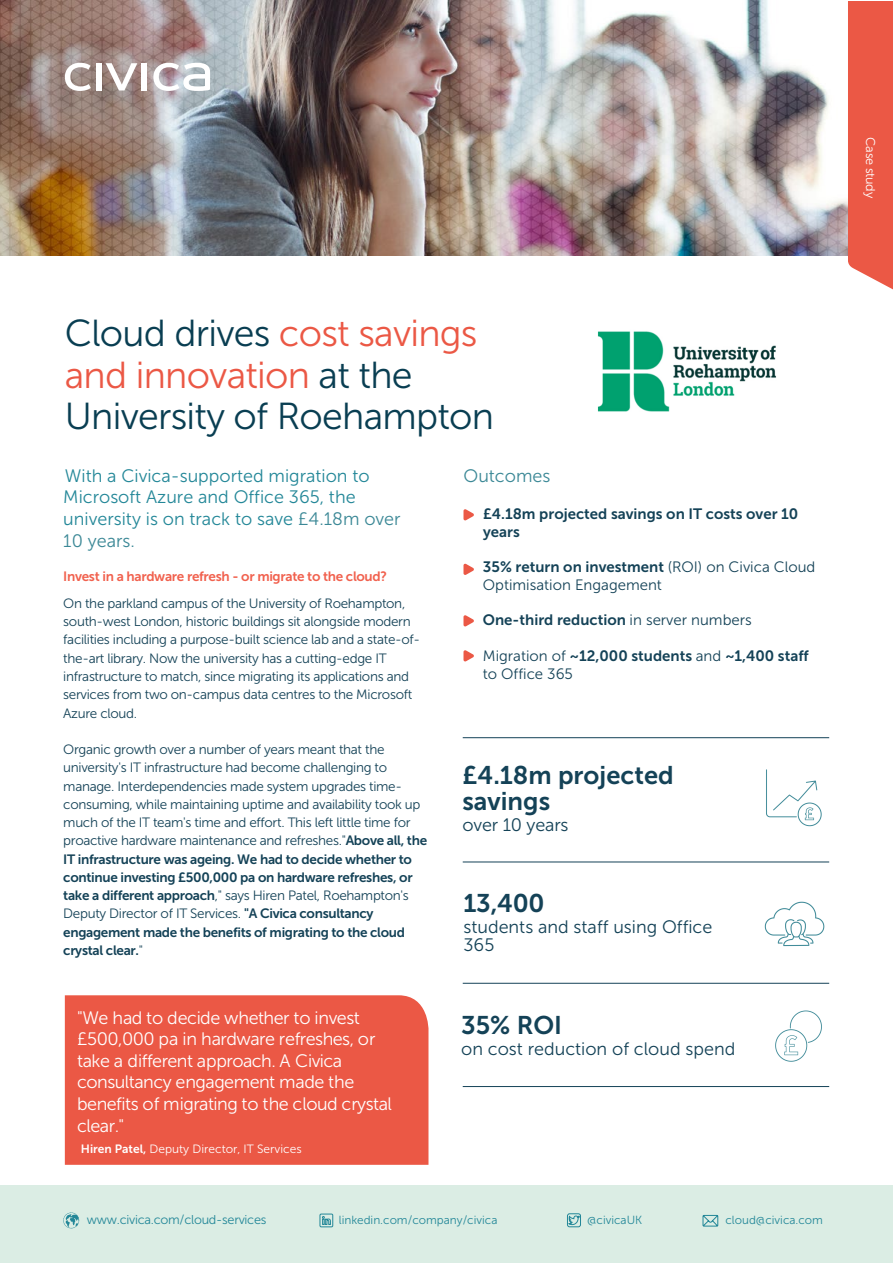
<style>
.page{position:relative;width:893px;height:1263px;background:#fff}
.page>*{position:absolute;margin:0;border:0;box-sizing:border-box;transform-origin:0 0}
.t1{font:37.5px/41.2px "Museo Sans 300";letter-spacing:-.02em;color:#093e52}
.t2{font:25.5px/26.2px "Museo Sans 700";color:#144257}
.t3{font:18px/21.6px "Museo Sans 300";letter-spacing:-.03em;color:#fff}
.t4{font:18px/21.9px "Museo Sans 300";color:#238798}
.t5{font:18px/18.6px "Museo Sans 300";color:#144257}
.t6{font:18px "Museo Sans 300";color:#3b8896}
.t7{font:15px/18.6px "Museo Sans 700";color:#144257}
.t8{font:15px "Museo Sans 300";color:#144257}
.t9{font:13.5px/18.3px "Museo Sans 300";letter-spacing:-.025em;color:#144257}
.t10{font:13.5px/18.3px "Museo Sans 700";letter-spacing:-.025em;color:#144257}
.t11{font:13.5px "Museo Sans 700";letter-spacing:-.025em;color:#f1614e}
.t12{font:12.75px "Museo Sans 300";letter-spacing:-.02em;color:#238798}
.t13{font:12.75px "Museo Sans 300";letter-spacing:-.025em;color:#fff}
.t14{font:12px "Museo Sans 300";color:#fff}
.t15{font:11.7px "Museo Sans 300";color:#238798}
.s1{color:#eb5845}
.s2{color:#3b8896}
.s3{font-family:"Museo Sans 700"}
.s4{font-family:"Museo Sans 300"}
</style>
<div class="page">
<img style="left:0;top:1px;width:848px;height:255px">
<div style="left:848px;top:1px;width:45px;height:289px;background:#eb5845"></div>
<svg style="left:463px;top:509px;width:11px;height:12px"></svg>
<svg style="left:463px;top:563px;width:11px;height:12px"></svg>
<svg style="left:463px;top:615px;width:11px;height:12px"></svg>
<svg style="left:463px;top:650px;width:11px;height:12px"></svg>
<svg style="left:65px;top:63px;width:26px;height:28px"></svg>
<div style="left:142px;top:63px;width:5px;height:27px;background:#fff"></div>
<div style="left:96px;top:63px;width:6px;height:27px;background:#fff"></div>
<svg style="left:106px;top:63px;width:31px;height:27px"></svg>
<svg style="left:153px;top:63px;width:57px;height:28px"></svg>
<div style="left:0;top:1185px;width:893px;height:78px;background:#dbede4"></div>
<div style="left:320px;top:1214px;width:13px;height:13px;border:1px solid #238798"></div>
<svg style="left:322px;top:1216px;width:9px;height:9px"></svg>
<svg style="left:567px;top:1213px;width:14px;height:14px"></svg>
<hr style="left:463px;top:1086px;width:366px;height:1px;background:#144257">
<hr style="left:463px;top:862px;width:366px;height:1px;background:#144257">
<hr style="left:463px;top:983px;width:366px;height:1px;background:#144257">
<hr style="left:463px;top:737px;width:366px;height:1px;background:#144257">
<svg style="left:63px;top:1212px;width:16px;height:17px"></svg>
<svg style="left:703px;top:1215px;width:15px;height:11px"></svg>
<div style="left:65px;top:995px;width:363px;height:170px;background:#eb5845"></div>
<img style="left:597px;top:331px;width:179px;height:81px">
<img style="left:766px;top:769px;width:56px;height:58px">
<img style="left:764px;top:901px;width:61px;height:46px">
<img style="left:775px;top:1010px;width:47px;height:52px">
<p class="t13" style="left:877px;top:137px;width:62px;rotate:90deg">Case study</p>
<h1 class="t1" style="left:65px;top:313px;width:431px">Cloud drives <span class="s1">cost savings and innovation</span> at the<br>University of Roehampton</h1>
<h3 class="t4" style="left:63px;top:465px;width:339px">With a Civica-supported migration to<br>Microsoft Azure and Office 365, the university is on track to save <span class="s2">£4.18m over<br>10 years.</span></h3>
<p class="t11" style="left:63px;top:569px;width:325px">Invest in a hardware refresh - or migrate to the cloud?</p>
<p class="t9" style="left:63px;top:594px;width:358px">On the parkland campus of the University of Roehampton, south-west London, historic buildings sit alongside modern facilities including a purpose-built science lab and a state-of&shy;the-art library. Now the university has a cutting-edge IT infrastructure to match, since migrating its applications and services from two on-campus data centres to the Microsoft Azure cloud.</p>
<p class="t9" style="left:63px;top:740px;width:365px">Organic growth over a number of years meant that the university's IT infrastructure had become challenging to manage. Interdependencies made system upgrades time&shy;consuming, while maintaining uptime and availability took up much of the IT team's time and effort. This left little time for proactive hardware maintenance and refreshes."<span class="s3">Above all, the</span></p>
<p class="t10" style="left:63px;top:850px;width:351px">IT infrastructure was ageing. We had to decide whether to continue investing £500,000 pa on hardware refreshes, or</p>
<p class="t9" style="left:63px;top:886px;width:347px"><span class="s3">take a different approach</span>," says Hiren Patel, Roehampton's<br>Deputy Director of IT Services. <span class="s3">"A Civica consultancy</span></p>
<p class="t10" style="left:63px;top:923px;width:343px">engagement made the benefits of migrating to the cloud crystal clear.<span class="s4">"</span></p>
<h3 class="t3" style="left:77px;top:1007px;width:316px">"We had to decide whether to invest £500,000 pa in hardware refreshes, or take a different approach. A Civica consultancy engagement made the benefits of migrating to the cloud crystal clear."</h3>
<p class="t14" style="left:81px;top:1143px;width:222px"><span class="s3">Hiren Patel,</span> Deputy Director, IT Services</p>
<h3 class="t6" style="left:463px;top:466px;width:88px">Outcomes</h3>
<p class="t7" style="left:483px;top:504px;width:317px">£4.18m projected savings on IT costs over 10 years</p>
<p class="t7" style="left:483px;top:558px;width:334px">35% return on investment <span class="s4">(ROI) on Civica Cloud</span></p>
<p class="t8" style="left:483px;top:577px;width:181px">Optimisation Engagement</p>
<p class="t7" style="left:483px;top:611px;width:270px">One-third reduction <span class="s4">in server numbers</span></p>
<p class="t7" style="left:483px;top:646px;width:327px"><span class="s4">Migration of</span> ~12,000 students <span class="s4">and</span> ~1,400 staff</p>
<p class="t8" style="left:483px;top:666px;width:92px">to Office 365</p>
<h2 class="t2" style="left:462px;top:762px;width:213px">£4.18m projected savings</h2>
<h3 class="t5" style="left:462px;top:815px;width:108px">over 10 years</h3>
<h2 class="t2" style="left:463px;top:890px;width:83px">13,400</h2>
<h3 class="t5" style="left:463px;top:917px;width:250px">students and staff using Office<br>365</h3>
<h2 class="t2" style="left:461px;top:1012px;width:103px">35% ROI</h2>
<h3 class="t5" style="left:461px;top:1039px;width:276px">on cost reduction of cloud spend</h3>
<p class="t12" style="left:87px;top:1213px;width:181px">www.civica.com/cloud-services</p>
<p class="t15" style="left:725px;top:1214px;width:99px">cloud@civica.com</p>
<p class="t15" style="left:339px;top:1214px;width:160px">linkedin.com/company/civica</p>
<p class="t15" style="left:587px;top:1214px;width:57px">@civicaUK</p>
</div>
